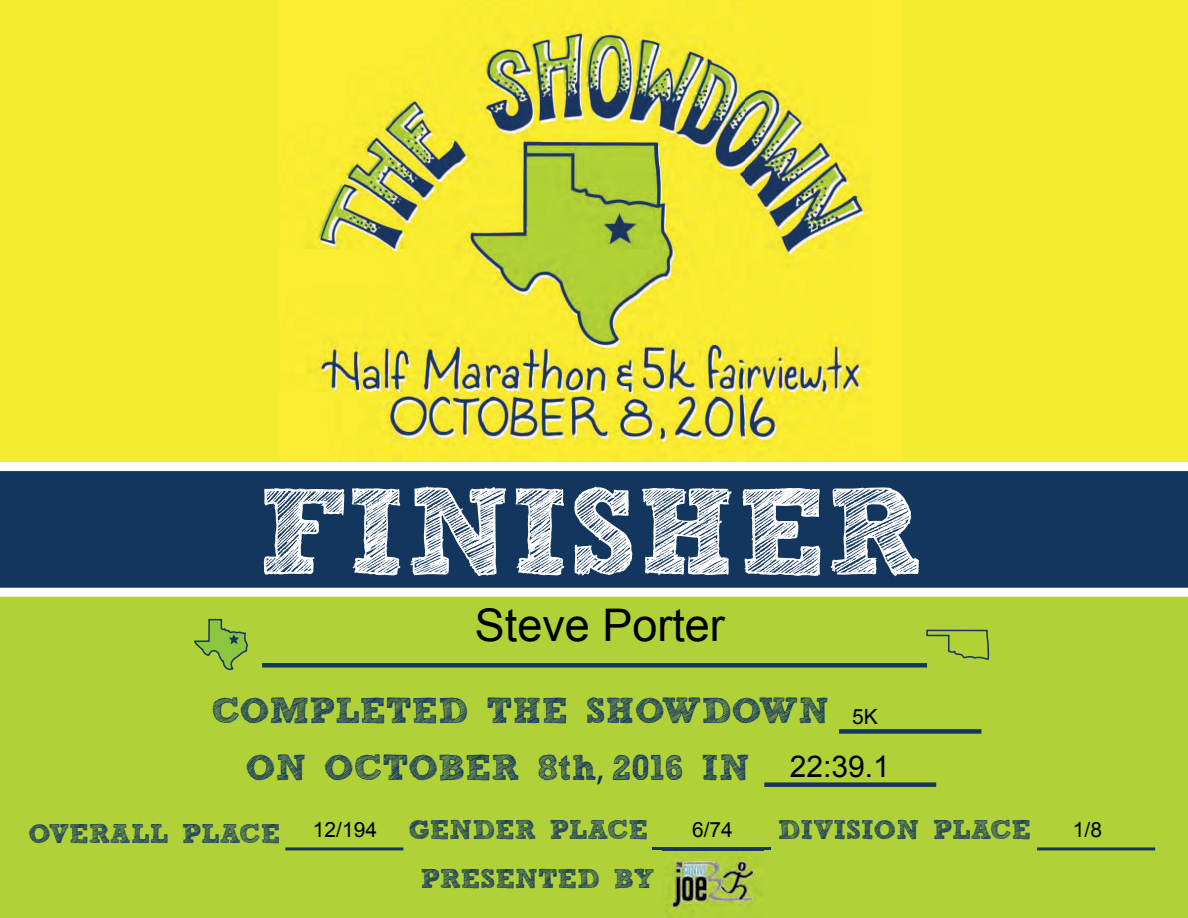
<style>
.page{position:relative;width:1188px;height:918px;background:#fff}
.page>*{position:absolute;margin:0;border:0;box-sizing:border-box;transform-origin:0 0}
.t1{font:700 122.85px "freeversion Sketch Block";color:#fff}
.t2{font:45px "Arial";color:#000}
.t3{font:700 36px/57px "freeversion Sketch Block";color:#13365f}
.t4{font:30px "Arial";color:#000}
.t5{font:700 27px "freeversion Sketch Block";color:#13365f}
.t6{font:21px "Arial";color:#000}
.s1{font-family:"Myriad Pro";font-weight:400}
</style>
<div class="page">
<div style="left:0;top:0;width:1188px;height:540px;background:#f4ed2f"></div>
<img style="left:312px;top:28px;width:559px;height:423px">
<div style="left:0;top:592px;width:1188px;height:326px;background:#b1d138"></div>
<svg style="left:0;top:462px;width:1188px;height:135px;background:#325174"></svg>
<svg style="left:194px;top:618px;width:54px;height:53px"></svg>
<svg style="left:926px;top:629px;width:63px;height:31px"></svg>
<div style="left:262px;top:663px;width:665px;height:5px;background:#143660"></div>
<div style="left:839px;top:729px;width:142px;height:5px;background:#143660"></div>
<div style="left:764px;top:782px;width:172px;height:5px;background:#143660"></div>
<hr style="left:285px;top:847px;width:118px;height:3px;background:#143660">
<hr style="left:652px;top:847px;width:118px;height:3px;background:#143660">
<hr style="left:1037px;top:847px;width:118px;height:3px;background:#143660">
<img style="left:662px;top:850px;width:101px;height:59px">
<h1 class="t1" style="left:258px;top:486px;width:667px">FINISHER</h1>
<h2 class="t2" style="left:475px;top:600px;width:251px">Steve Porter</h2>
<h3 class="t3" style="left:246px;top:686px;width:585px;text-indent:-35px">COMPLETED THE SHOWDOWN<br>ON OCTOBER 8th<span class="s1">,</span> 2016 IN</h3>
<p class="t5" style="left:28px;top:823px;width:253px">OVERALL PLACE</p>
<p class="t5" style="left:409px;top:820px;width:241px">GENDER PLACE</p>
<p class="t5" style="left:778px;top:820px;width:255px">DIVISION PLACE</p>
<p class="t5" style="left:420px;top:869px;width:236px">PRESENTED BY</p>
<p class="t6" style="left:852px;top:705px;width:27px">5K</p>
<p class="t4" style="left:790px;top:750px;width:102px">22:39.1</p>
<p class="t6" style="left:313px;top:818px;width:66px">12/194</p>
<p class="t6" style="left:692px;top:818px;width:42px">6/74</p>
<p class="t6" style="left:1073px;top:818px;width:31px">1/8</p>
</div>
